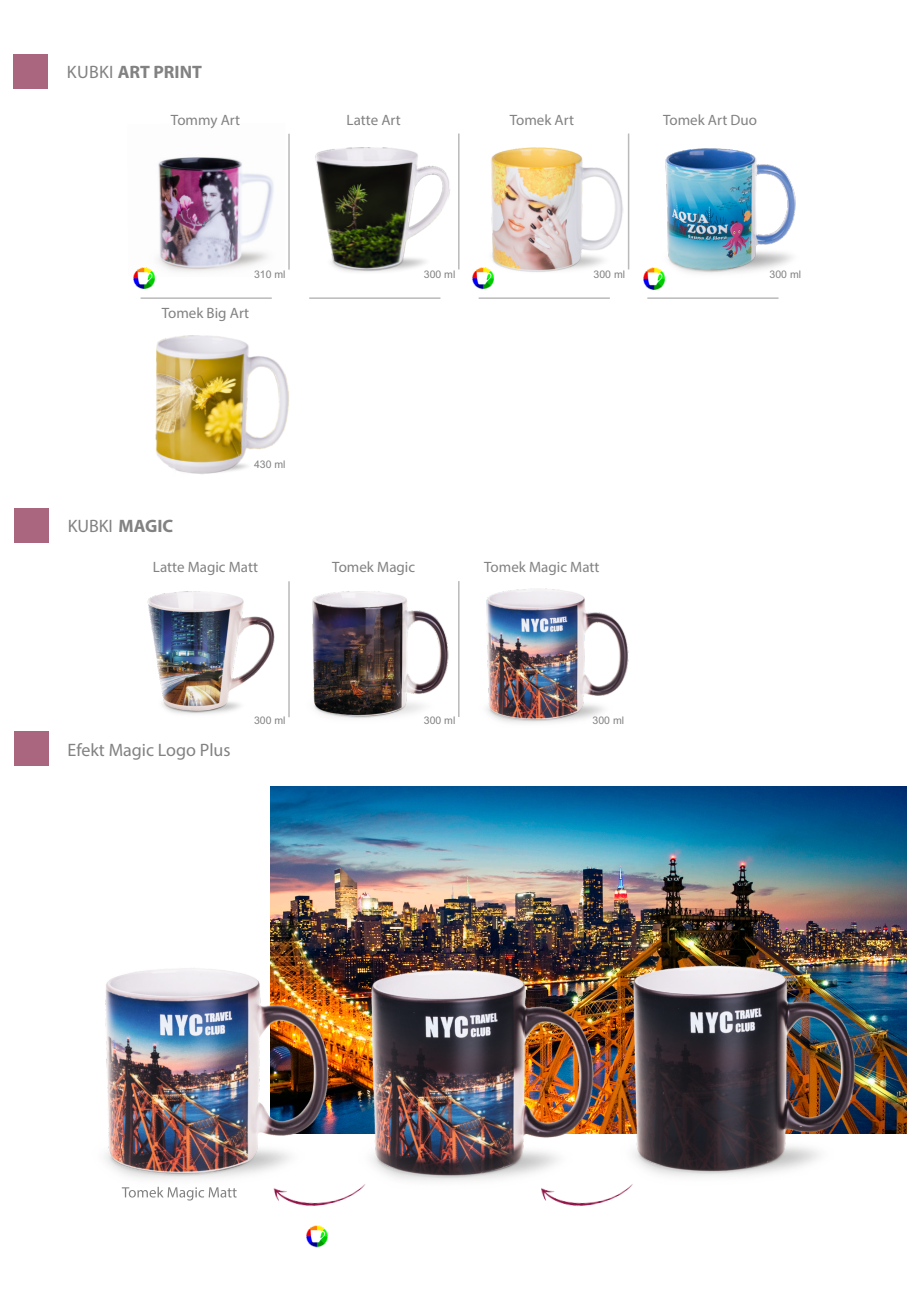
<style>
.page{position:relative;width:920px;height:1289px;background:#fff}
.page>*{position:absolute;margin:0;border:0;box-sizing:border-box;transform-origin:0 0}
.t1{font:18px "Myriad Pro";color:#818281}
.t2{font:700 18px "Myriad Pro";color:#818281}
.t3{font:15px "Myriad Pro";color:#818281}
.t4{font:10.5px "Arial";color:#818281}
.s1{font-weight:400}
.s2{font-weight:700}
</style>
<div class="page">
<img style="left:315px;top:147px;width:135px;height:125px">
<img style="left:158px;top:157px;width:116px;height:115px">
<hr style="left:140px;top:297px;width:132px;height:2px;background:#bababb">
<hr style="left:288px;top:134px;width:2px;height:136px;background:#bababb">
<hr style="left:309px;top:297px;width:131px;height:2px;background:#bababb">
<hr style="left:458px;top:133px;width:1px;height:136px;background:#bababb">
<hr style="left:478px;top:297px;width:132px;height:2px;background:#bababb">
<hr style="left:628px;top:133px;width:1px;height:136px;background:#bababb">
<hr style="left:647px;top:297px;width:131px;height:2px;background:#bababb">
<img style="left:665px;top:148px;width:131px;height:133px">
<img style="left:155px;top:335px;width:134px;height:139px">
<img style="left:339px;top:591px;width:110px;height:127px">
<img style="left:477px;top:287px;width:13px;height:3px">
<img style="left:133px;top:267px;width:22px;height:23px">
<img style="left:643px;top:267px;width:22px;height:23px">
<img style="left:147px;top:591px;width:192px;height:127px">
<hr style="left:288px;top:581px;width:2px;height:136px;background:#bababb">
<hr style="left:458px;top:581px;width:1px;height:136px;background:#bababb">
<img style="left:270px;top:786px;width:636px;height:347px">
<img style="left:306px;top:1225px;width:22px;height:22px">
<img style="left:632px;top:925px;width:259px;height:252px">
<img style="left:486px;top:588px;width:143px;height:135px">
<img style="left:355px;top:920px;width:277px;height:261px">
<img style="left:105px;top:924px;width:261px;height:265px">
<img style="left:472px;top:137px;width:157px;height:150px">
<svg style="left:122px;top:1186px;width:115px;height:14px"></svg>
<div style="left:14px;top:732px;width:34px;height:34px;background:#a9667e"></div>
<div style="left:14px;top:54px;width:34px;height:34px;background:#a9667e"></div>
<div style="left:14px;top:508px;width:34px;height:34px;background:#a9667e"></div>
<img style="left:267px;top:1176px;width:102px;height:30px">
<img style="left:534px;top:1176px;width:103px;height:30px">
<p class="t2" style="left:67px;top:64px;width:136px"><span class="s1">KUBKI</span> ART PRINT</p>
<p class="t3" style="left:171px;top:114px;width:71px">Tommy Art</p>
<p class="t3" style="left:346px;top:114px;width:56px">Latte Art</p>
<p class="t3" style="left:509px;top:114px;width:66px">Tomek Art</p>
<p class="t3" style="left:663px;top:114px;width:95px">Tomek Art Duo</p>
<p class="t4" style="left:254px;top:270px;width:33px">310 ml</p>
<p class="t3" style="left:162px;top:306px;width:89px">Tomek Big Art</p>
<p class="t1" style="left:68px;top:518px;width:107px">KUBKI <span class="s2">MAGIC</span></p>
<p class="t4" style="left:254px;top:460px;width:33px">430 ml</p>
<p class="t4" style="left:424px;top:270px;width:33px">300 ml</p>
<p class="t4" style="left:593px;top:270px;width:33px">300 ml</p>
<p class="t3" style="left:153px;top:561px;width:107px">Latte Magic Matt</p>
<p class="t3" style="left:332px;top:561px;width:84px">Tomek Magic</p>
<p class="t3" style="left:484px;top:561px;width:117px">Tomek Magic Matt</p>
<p class="t1" style="left:68px;top:742px;width:165px">Efekt Magic Logo Plus</p>
<p class="t4" style="left:254px;top:716px;width:33px">300 ml</p>
<p class="t4" style="left:424px;top:716px;width:33px">300 ml</p>
<p class="t4" style="left:592px;top:716px;width:33px">300 ml</p>
<p class="t4" style="left:769px;top:270px;width:33px">300 ml</p>
</div>
